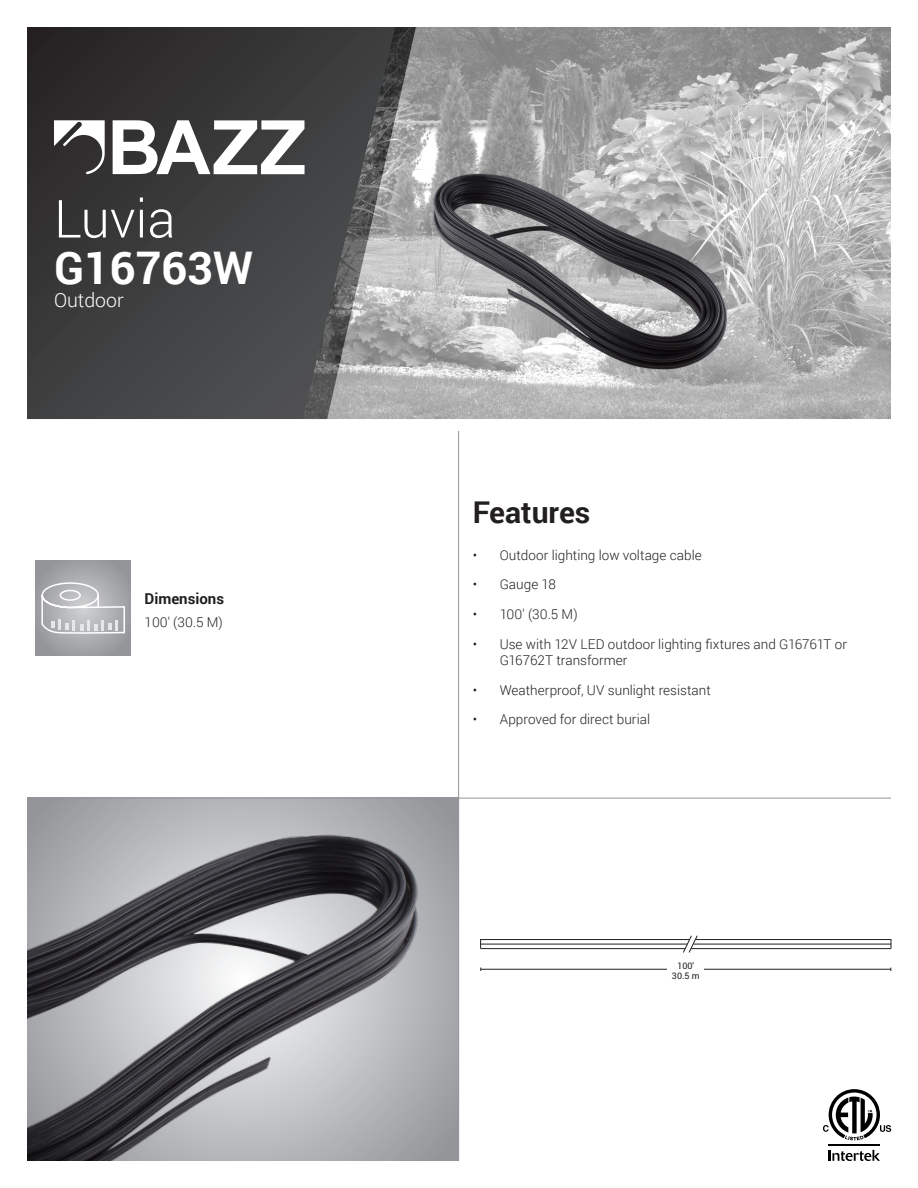
<style>
.page{position:relative;width:918px;height:1188px;background:#fff}
.page>*{position:absolute;margin:0;border:0;box-sizing:border-box;transform-origin:0 0}
.t1{font:300 52.5px "Roboto";color:#fff}
.t2{font:700 45px "Roboto";color:#fff}
.t3{font:700 30px "Roboto";color:#231f20}
.t4{font:300 19.5px "Roboto";color:#fff}
.t5{font:700 15px "Roboto";color:#231f20}
.t6{font:300 13.5px/16.2px "Roboto";letter-spacing:.005em;color:#231f20}
.t7{font:9px/10.8px "Roboto";color:#231f20;text-align:center}
</style>
<div class="page">
<svg style="left:27px;top:27px;width:276px;height:392px;background:#3b3b3c"></svg>
<img style="left:303px;top:27px;width:588px;height:392px">
<svg style="left:54px;top:120px;width:51px;height:54px"></svg>
<svg style="left:113px;top:120px;width:192px;height:54px"></svg>
<img style="left:416px;top:109px;width:324px;height:310px">
<img style="left:27px;top:799px;width:429px;height:362px">
<hr style="left:458px;top:431px;width:1px;height:730px;background:#939598">
<hr style="left:27px;top:798px;width:864px;height:1px;background:#939598">
<svg style="left:36px;top:561px;width:94px;height:94px;background:#9d9fa2"></svg>
<svg style="left:41px;top:582px;width:85px;height:53px;background:#bfc0c3"></svg>
<svg style="left:480px;top:935px;width:411px;height:18px"></svg>
<hr style="left:481px;top:969px;width:410px;height:1px;background:#231f20">
<div style="left:667px;top:959px;width:37px;height:20px;background:#fff"></div>
<svg style="left:829px;top:1150px;width:51px;height:11px"></svg>
<hr style="left:829px;top:1144px;width:51px;height:2px;background:#000">
<svg style="left:823px;top:1089px;width:68px;height:51px"></svg>
<p class="t1" style="left:54px;top:182px;width:123px">Luvia</p>
<p class="t2" style="left:54px;top:236px;width:201px">G16763W</p>
<p class="t4" style="left:54px;top:287px;width:71px">Outdoor</p>
<p class="t5" style="left:145px;top:588px;width:81px">Dimensions</p>
<p class="t6" style="left:145px;top:614px;width:80px">100' (30.5 M)</p>
<p class="t3" style="left:473px;top:491px;width:119px">Features</p>
<p class="t6" style="left:473px;top:546px;width:231px">• Outdoor lighting low voltage cable</p>
<p class="t6" style="left:473px;top:576px;width:85px">• Gauge 18</p>
<p class="t6" style="left:473px;top:606px;width:106px">• 100' (30.5 M)</p>
<p class="t6" style="left:500px;top:635px;width:349px;text-indent:-27px">• Use with 12V LED outdoor lighting fixtures and G16761T or<br>G16762T transformer</p>
<p class="t6" style="left:473px;top:681px;width:240px">• Weatherproof, UV sunlight resistant</p>
<p class="t6" style="left:473px;top:711px;width:179px">• Approved for direct burial</p>
<p class="t7" style="left:672px;top:960px;width:29px">100'<br>30.5 m</p>
</div>
